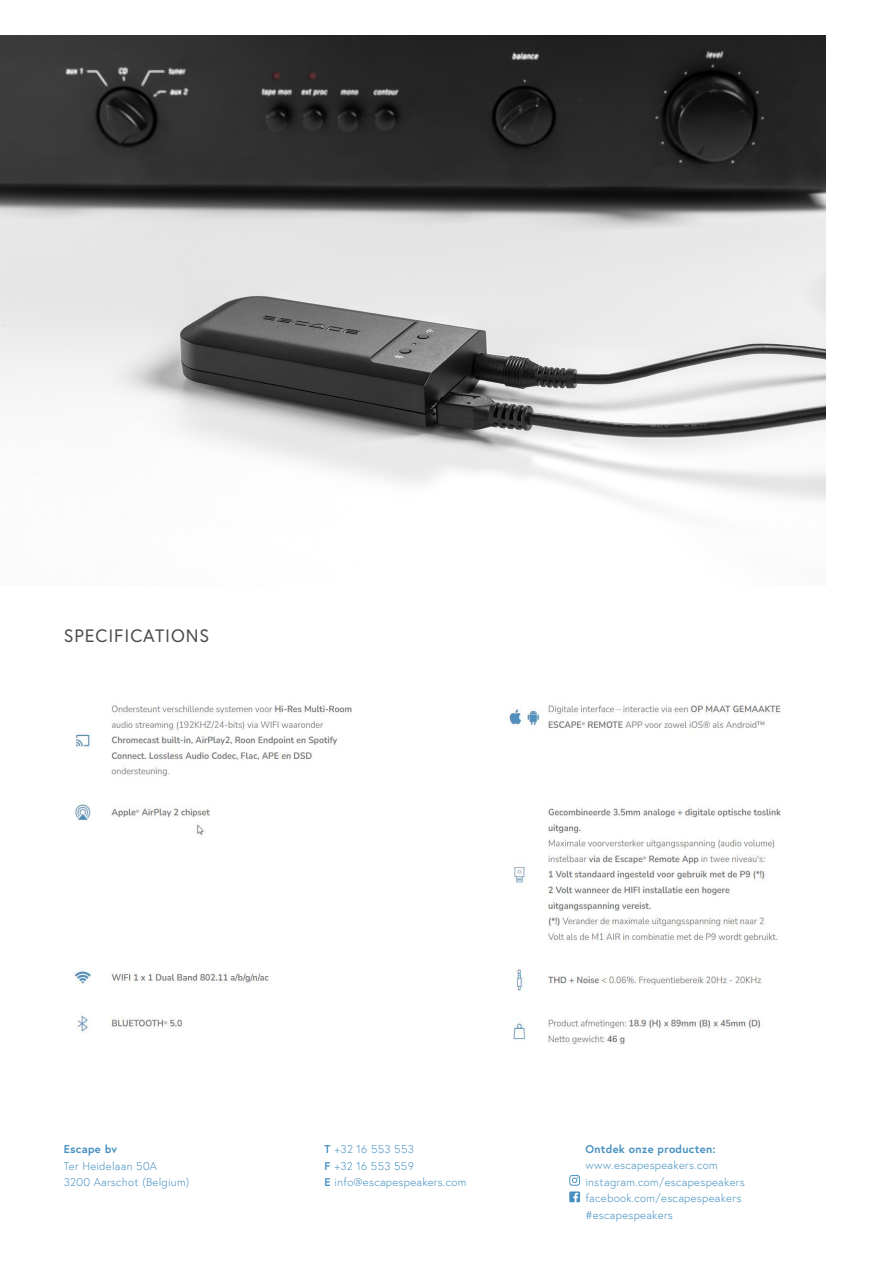
<style>
.page{position:relative;width:893px;height:1263px;background:#fff}
.page>*{position:absolute;margin:0;border:0;box-sizing:border-box;transform-origin:0 0}
.t1{font:18px "Europa";letter-spacing:.05em;color:#4b4c4d}
.t2{font:300 11.25px/16.5px "Europa";letter-spacing:.025em;color:#4690c0}
.t3{font:700 11.25px "Europa";letter-spacing:.025em;color:#4690c0}
.s1{font-weight:700}
</style>
<div class="page">
<svg style="left:569px;top:1175px;width:11px;height:27px"></svg>
<img style="left:0;top:35px;width:826px;height:542px">
<img style="left:74px;top:704px;width:707px;height:340px">
<h1 class="t1" style="left:64px;top:624px;width:147px">SPECIFICATIONS</h1>
<p class="t3" style="left:64px;top:1141px;width:55px">Escape bv</p>
<p class="t2" style="left:64px;top:1157px;width:127px">Ter Heidelaan 50A<br>3200 Aarschot (Belgium)</p>
<p class="t2" style="left:325px;top:1141px;width:143px"><span class="s1">T</span> +32 16 553 553<br><span class="s1">F</span> +32 16 553 559<br><span class="s1">E</span> info@escapespeakers.com</p>
<p class="t3" style="left:585px;top:1141px;width:132px">Ontdek onze producten:</p>
<p class="t2" style="left:585px;top:1157px;width:161px">www.escapespeakers.com instagram.com/escapespeakers facebook.com/escapespeakers #escapespeakers</p>
</div>
